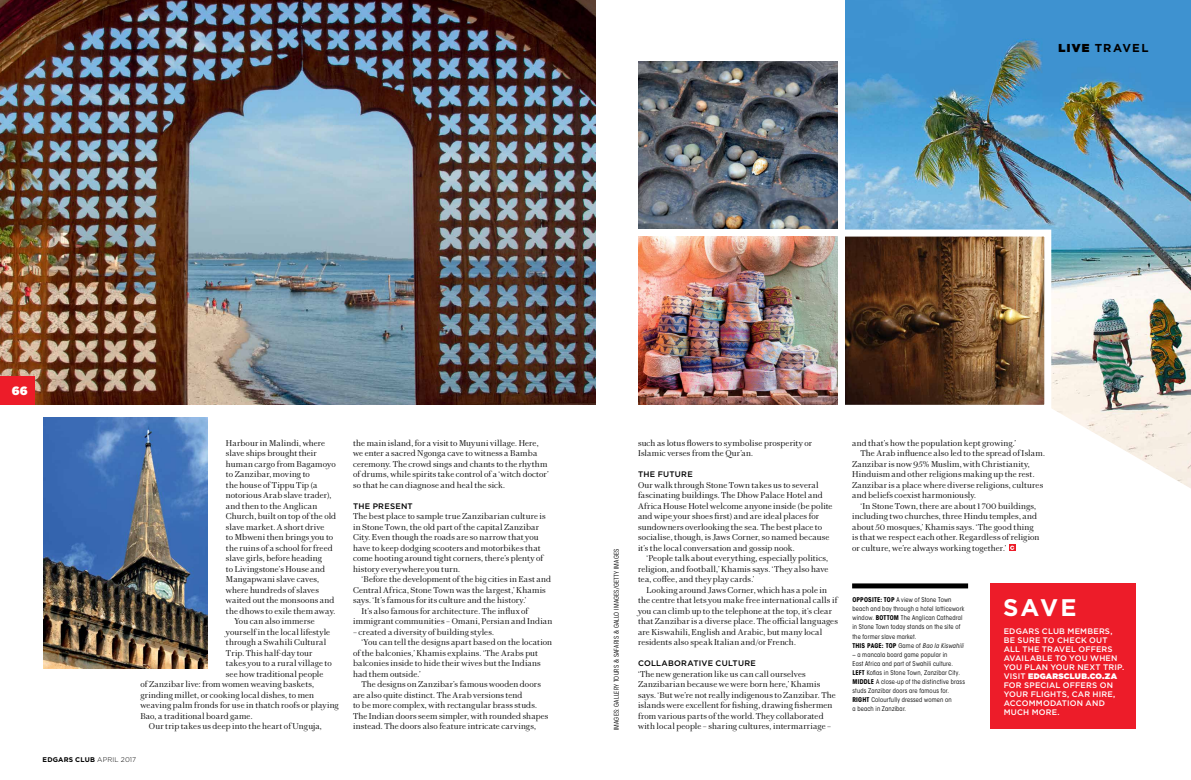
<style>
.page{position:relative;width:1191px;height:780px;background:#fff}
.page>*{position:absolute;margin:0;border:0;box-sizing:border-box;transform-origin:0 0}
.t1{font:700 24px "Gotham";color:#fff}
.t2{font:900 12px "Gotham";color:#fff}
.t3{font:700 11.5px "Gotham";letter-spacing:.1em;color:#000}
.t4{font:300 8.5px/10.5px "Wyatt 4";letter-spacing:.015em;color:#000}
.t5{font:500 8px/9px "Gotham";letter-spacing:.025em;color:#fff}
.t6{font:500 8px "Gotham";letter-spacing:.035em;color:#000}
.t7{font:700 6.8px "Gotham";letter-spacing:.025em;color:#000}
.t8{font:condensed 6.5px/9px "ITC Avant Garde Std";letter-spacing:.03em;color:#000}
.s1{font-weight:900}
.s2{font-weight:300}
.s3{font-weight:700}
.s4{font-style:italic}
</style>
<div class="page">
<img style="left:0;top:0;width:595px;height:405px">
<img style="left:43px;top:417px;width:164px;height:251px">
<div style="left:0;top:376px;width:34px;height:29px;background:#ed1c29"></div>
<img style="left:845px;top:0;width:346px;height:405px">
<svg style="left:883px;top:405px;width:308px;height:184px"></svg>
<img style="left:638px;top:237px;width:200px;height:168px">
<img style="left:638px;top:62px;width:200px;height:166px">
<div style="left:841px;top:405px;width:209px;height:115px;background:#fff"></div>
<img style="left:846px;top:237px;width:197px;height:167px">
<div style="left:838px;top:229px;width:213px;height:183px;border:7px solid #fff"></div>
<div style="left:990px;top:583px;width:146px;height:146px;background:#ed1c29"></div>
<div style="left:1009px;top:544px;width:6px;height:7px;background:#ed1c29"></div>
<svg style="left:1010px;top:545px;width:4px;height:5px"></svg>
<div style="left:852px;top:583px;width:116px;height:5px;background:#000"></div>
<h3 class="t3" style="left:1058px;top:41px;width:91px"><span class="s1">LIVE</span> TRAVEL</h3>
<h2 class="t2" style="left:12px;top:383px;width:17px">66</h2>
<p class="t4" style="left:226px;top:437px;width:101px">Harbour in Malindi, where</p>
<p class="t4" style="left:226px;top:448px;width:92px">slave ships brought their</p>
<p class="t4" style="left:226px;top:458px;width:111px">human cargo from Bagamoyo</p>
<p class="t4" style="left:226px;top:469px;width:86px">to Zanzibar, moving to</p>
<p class="t4" style="left:226px;top:479px;width:93px">the house of Tippu Tip (a</p>
<p class="t4" style="left:226px;top:490px;width:107px">notorious Arab slave trader),</p>
<p class="t4" style="left:226px;top:500px;width:93px">and then to the Anglican</p>
<p class="t4" style="left:226px;top:511px;width:112px">Church, built on top of the old</p>
<p class="t4" style="left:226px;top:521px;width:100px">slave market. A short drive</p>
<p class="t4" style="left:226px;top:532px;width:109px">to Mbweni then brings you to</p>
<p class="t4" style="left:226px;top:542px;width:108px">the ruins of a school for freed</p>
<p class="t4" style="left:226px;top:553px;width:98px">slave girls, before heading</p>
<p class="t4" style="left:226px;top:563px;width:101px">to Livingstone’s House and</p>
<p class="t4" style="left:226px;top:574px;width:95px">Mangapwani slave caves,</p>
<p class="t4" style="left:226px;top:584px;width:94px">where hundreds of slaves</p>
<p class="t4" style="left:226px;top:595px;width:110px">waited out the monsoons and</p>
<p class="t4" style="left:226px;top:605px;width:111px">the dhows to exile them away.</p>
<p class="t4" style="left:234px;top:616px;width:82px">You can also immerse</p>
<p class="t4" style="left:226px;top:626px;width:106px">yourself in the local lifestyle</p>
<p class="t4" style="left:226px;top:637px;width:102px">through a Swahili Cultural</p>
<p class="t4" style="left:226px;top:647px;width:88px">Trip. This half-day tour</p>
<p class="t4" style="left:226px;top:658px;width:107px">takes you to a rural village to</p>
<p class="t4" style="left:226px;top:668px;width:99px">see how traditional people</p>
<p class="t4" style="left:140px;top:679px;width:175px">of Zanzibar live: from women weaving baskets,</p>
<p class="t4" style="left:140px;top:689px;width:175px">grinding millet, or cooking local dishes, to men</p>
<p class="t4" style="left:140px;top:700px;width:200px">weaving palm fronds for use in thatch roofs or playing</p>
<p class="t4" style="left:140px;top:710px;width:114px">Bao, a traditional board game.</p>
<p class="t4" style="left:149px;top:721px;width:175px">Our trip takes us deep into the heart of Unguja,</p>
<p class="t7" style="left:43px;top:755px;width:95px">EDGARS CLUB <span class="s2">APRIL 2017</span></p>
<p class="t4" style="left:353px;top:437px;width:197px">the main island, for a visit to Muyuni village. Here, we enter a sacred Ngonga cave to witness a Bamba ceremony. The crowd sings and chants to the rhythm of drums, while spirits take control of a ‘witch doctor’ so that he can diagnose and heal the sick.</p>
<p class="t6" style="left:353px;top:501px;width:61px">THE PRESENT</p>
<p class="t4" style="left:353px;top:511px;width:194px">The best place to sample true Zanzibarian culture is in Stone Town, the old part of the capital Zanzibar City. Even though the roads are so narrow that you have to keep dodging scooters and motorbikes that come hooting around tight corners, there’s plenty of history everywhere you turn.</p>
<p class="t4" style="left:361px;top:574px;width:191px">‘Before the development of the big cities in East and</p>
<p class="t4" style="left:353px;top:584px;width:194px">Central Africa, Stone Town was the largest,’ Khamis</p>
<p class="t4" style="left:353px;top:595px;width:175px">says. ‘It’s famous for its culture and the history.’</p>
<p class="t4" style="left:361px;top:605px;width:168px">It’s also famous for architecture. The influx of</p>
<p class="t4" style="left:353px;top:616px;width:201px">immigrant communities – Omani, Persian and Indian</p>
<p class="t4" style="left:353px;top:626px;width:142px">– created a diversity of building styles.</p>
<p class="t4" style="left:361px;top:637px;width:192px">‘You can tell the designs apart based on the location</p>
<p class="t4" style="left:353px;top:647px;width:186px">of the balconies,’ Khamis explains. ‘The Arabs put</p>
<p class="t4" style="left:353px;top:658px;width:189px">balconies inside to hide their wives but the Indians</p>
<p class="t4" style="left:353px;top:668px;width:69px">had them outside.’</p>
<p class="t4" style="left:361px;top:679px;width:181px">The designs on Zanzibar’s famous wooden doors</p>
<p class="t4" style="left:353px;top:689px;width:171px">are also quite distinct. The Arab versions tend</p>
<p class="t4" style="left:353px;top:700px;width:185px">to be more complex, with rectangular brass studs.</p>
<p class="t4" style="left:353px;top:710px;width:197px">The Indian doors seem simpler, with rounded shapes</p>
<p class="t4" style="left:353px;top:721px;width:184px">instead. The doors also feature intricate carvings,</p>
<p class="t8" style="left:612px;top:730px;width:183px;rotate:-90deg">IMAGEs: Gallery Tours &amp; Safaris &amp; gallo images/getty images</p>
<p class="t4" style="left:638px;top:437px;width:176px">such as lotus flowers to symbolise prosperity or<br>Islamic verses from the Qur’an.</p>
<p class="t6" style="left:638px;top:470px;width:56px">THE FUTURE</p>
<p class="t4" style="left:638px;top:479px;width:196px">Our walk through Stone Town takes us to several fascinating buildings. The Dhow Palace Hotel and Africa House Hotel welcome anyone inside (be polite and wipe your shoes first) and are ideal places for sundowners overlooking the sea. The best place to socialise, though, is Jaws Corner, so named because it’s the local conversation and gossip nook.</p>
<p class="t4" style="left:638px;top:553px;width:192px;text-align:justify;text-indent:8px">‘People talk about everything, especially politics, religion, and football,’ Khamis says. ‘They also have tea, coffee, and they play cards.’</p>
<p class="t4" style="left:638px;top:584px;width:201px;text-indent:8px">Looking around Jaws Corner, which has a pole in the centre that lets you make free international calls if you can climb up to the telephone at the top, it’s clear that Zanzibar is a diverse place. The official languages are Kiswahili, English and Arabic, but many local residents also speak Italian and/or French.</p>
<p class="t6" style="left:638px;top:659px;width:119px">COLLABORATIVE CULTURE</p>
<p class="t4" style="left:638px;top:668px;width:199px">‘The new generation like us can call ourselves Zanzibarian because we were born here,’ Khamis says. ‘But we’re not really indigenous to Zanzibar. The islands were excellent for fishing, drawing fishermen from various parts of the world. They collaborated with local people – sharing cultures, intermarriage –</p>
<p class="t4" style="left:852px;top:437px;width:165px">and that’s how the population kept growing.’</p>
<p class="t4" style="left:860px;top:448px;width:186px">The Arab influence also led to the spread of Islam.</p>
<p class="t4" style="left:852px;top:458px;width:179px">Zanzibar is now 95% Muslim, with Christianity,</p>
<p class="t4" style="left:852px;top:469px;width:184px">Hinduism and other religions making up the rest.</p>
<p class="t4" style="left:852px;top:479px;width:192px">Zanzibar is a place where diverse religions, cultures</p>
<p class="t4" style="left:852px;top:490px;width:126px">and beliefs coexist harmoniously.</p>
<p class="t4" style="left:860px;top:500px;width:177px">‘In Stone Town, there are about 1 700 buildings,</p>
<p class="t4" style="left:852px;top:511px;width:186px">including two churches, three Hindu temples, and</p>
<p class="t4" style="left:852px;top:521px;width:183px">about 50 mosques,’ Khamis says. ‘The good thing</p>
<p class="t4" style="left:852px;top:532px;width:189px">is that we respect each other. Regardless of religion</p>
<p class="t4" style="left:852px;top:542px;width:156px">or culture, we’re always working together.’</p>
<p class="t8" style="left:852px;top:595px;width:113px"><span class="s3">OPPOSITE: TOP</span> A view of Stone Town beach and bay through a hotel latticework window. <span class="s3">BOTTO</span></p>
<p class="t8" style="left:852px;top:613px;width:114px;text-indent:42px"><span class="s3">M</span> The Anglican Cathedral in Stone Town today stands on the site of the former slave market.<br><span class="s3">THIS PAGE: TOP</span> Game of <span class="s4">Bao la Kiswahili</span></p>
<p class="t8" style="left:852px;top:649px;width:114px">– a mancala board game popular in<br>East Africa and part of Swahili culture.<br><span class="s3">LEFT</span> Kofias in Stone Town, Zanzibar City.<br><span class="s3">MIDDLE</span> A close-up of the distinctive brass studs Zanzibar doors are famous for.<br><span class="s3">RIGHT</span> Colourfully dressed women on<br>a beach in Zanzibar.</p>
<h1 class="t1" style="left:1003px;top:593px;width:75px">SAVE</h1>
<p class="t5" style="left:1003px;top:626px;width:122px">EDGARS CLUB MEMBERS,<br>BE SURE TO CHECK OUT<br>ALL THE TRAVEL OFFERS<br>AVAILABLE TO YOU WHEN<br>YOU PLAN YOUR NEXT TRIP.<br>VISIT <span class="s1">EDGARSCLUB.CO.ZA<br></span>FOR SPECIAL OFFERS ON<br>YOUR FLIGHTS, CAR HIRE,<br>ACCOMMODATION AND<br>MUCH MORE.</p>
</div>
